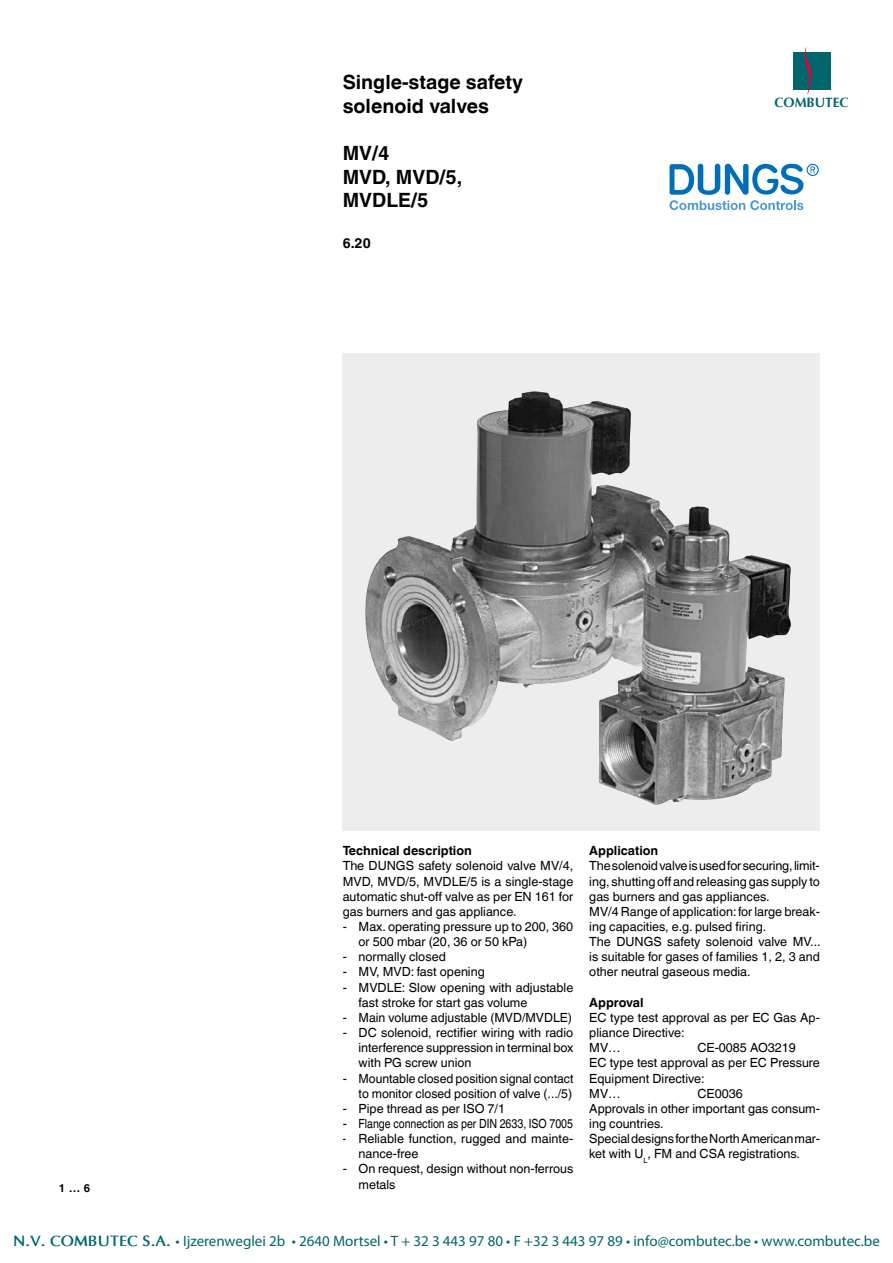
<style>
.page{position:relative;width:893px;height:1263px;background:#fff}
.page>*{position:absolute;margin:0;border:0;box-sizing:border-box;transform-origin:0 0}
.t1{font:700 19.65px/23.5px "Helvetica World";color:#000}
.t2{font:15px "Myriad Pro";color:#00656c}
.t3{font:700 14.1px "Helvetica World";color:#000}
.t4{font:700 13.35px "Optima LT";color:#00656c}
.t5{font:12.6px/15.1px "Helvetica World";color:#000}
.t6{font:12.6px/15.1px "Helvetica World";color:#000;scale:.76 1}
.t7{font:700 12.6px "Helvetica World";color:#000}
.t8{font:700 11.25px "Helvetica World";color:#000}
.s1{font-family:"Optima";font-weight:700}
</style>
<div class="page">
<svg style="left:343px;top:354px;width:477px;height:477px;fill:#ededed"></svg>
<img style="left:365px;top:391px;width:291px;height:414px">
<svg style="left:669px;top:164px;width:150px;height:46px"></svg>
<div style="left:793px;top:52px;width:37px;height:38px;background:#00656c"></div>
<svg style="left:804px;top:47px;width:7px;height:49px"></svg>
<p class="t8" style="left:59px;top:1182px;width:33px">1 … 6</p>
<h1 class="t1" style="left:343px;top:71px;width:182px">Single-stage safety solenoid valves</h1>
<h1 class="t1" style="left:343px;top:142px;width:121px">MV/4<br>MVD, MVD/5,<br>MVDLE/5</h1>
<p class="t3" style="left:343px;top:235px;width:30px">6.20</p>
<p class="t4" style="left:774px;top:95px;width:75px">COMBUTEC</p>
<p class="t7" style="left:343px;top:843px;width:131px">Technical description</p>
<p class="t5" style="left:343px;top:858px;width:232px;text-align:justify">The DUNGS safety solenoid valve MV/4, MVD, MVD/5, MVDLE/5 is a single-stage automatic shut-off valve as per EN 161 for gas burners and gas appliance.</p>
<p class="t5" style="left:359px;top:919px;width:216px;text-indent:-16px">- Max. operating pressure up to 200, 360 or 500 mbar (20, 36 or 50 kPa)</p>
<p class="t5" style="left:343px;top:949px;width:105px">- normally closed</p>
<p class="t5" style="left:343px;top:964px;width:144px">- MV, MVD: fast opening</p>
<p class="t5" style="left:359px;top:980px;width:216px;text-indent:-16px">- MVDLE: Slow opening with adjustable fast stroke for start gas volume</p>
<p class="t5" style="left:343px;top:1010px;width:231px">- Main volume adjustable (MVD/MVDLE)</p>
<p class="t5" style="left:359px;top:1025px;width:216px;text-align:justify;text-indent:-16px">- DC solenoid, rectifier wiring with radio interference suppression in terminal box with PG screw union</p>
<p class="t5" style="left:343px;top:1070px;width:232px;text-align:right">- Mountable closed position signal contact to monitor closed position of valve (.../5)</p>
<p class="t5" style="left:343px;top:1101px;width:164px">- Pipe thread as per ISO 7/1</p>
<p class="t5" style="left:343px;top:1116px;width:232px">- Flange connection as per DIN 2633, ISO 7005</p>
<p class="t6" style="left:359px;top:1131px;width:284px;text-indent:-16px">- Reliable function, rugged and mainte&shy;nance-free</p>
<p class="t5" style="left:359px;top:1161px;width:216px;text-indent:-16px">- On request, design without non-ferrous metals</p>
<p class="t7" style="left:589px;top:843px;width:71px">Application</p>
<p class="t5" style="left:589px;top:858px;width:233px">The solenoid valve is used for securing, limit&shy;ing, shutting off and releasing gas supply to gas burners and gas appliances.<br>MV/4 Range of application: for large break&shy;ing capacities, e.g. pulsed firing.<br>The DUNGS safety solenoid valve MV... is suitable for gases of families 1, 2, 3 and other neutral gaseous media.</p>
<p class="t7" style="left:589px;top:995px;width:56px">Approval</p>
<p class="t5" style="left:589px;top:1010px;width:232px">EC type test approval as per EC Gas Ap&shy;pliance Directive:<br>MV…</p>
<p class="t5" style="left:589px;top:1040px;width:232px;text-indent:108px">CE-0085 AO3219<br>EC type test approval as per EC Pressure<br>Equipment Directive:<br>MV…</p>
<p class="t5" style="left:589px;top:1086px;width:232px;text-indent:108px">CE0036<br>Approvals in other important gas consum&shy;ing countries.<br>Special designs for the North American mar&shy;ket with U<sub>L</sub>, FM and CSA registrations.</p>
<p class="t2" style="left:13px;top:1231px;width:868px"><span class="s1">N.V. COMBUTEC S.A.</span> • Ijzerenweglei 2b • 2640 Mortsel • T + 32 3 443 97 80 • F +32 3 443 97 89 • info@combutec.be • www.combutec.be</p>
</div>
